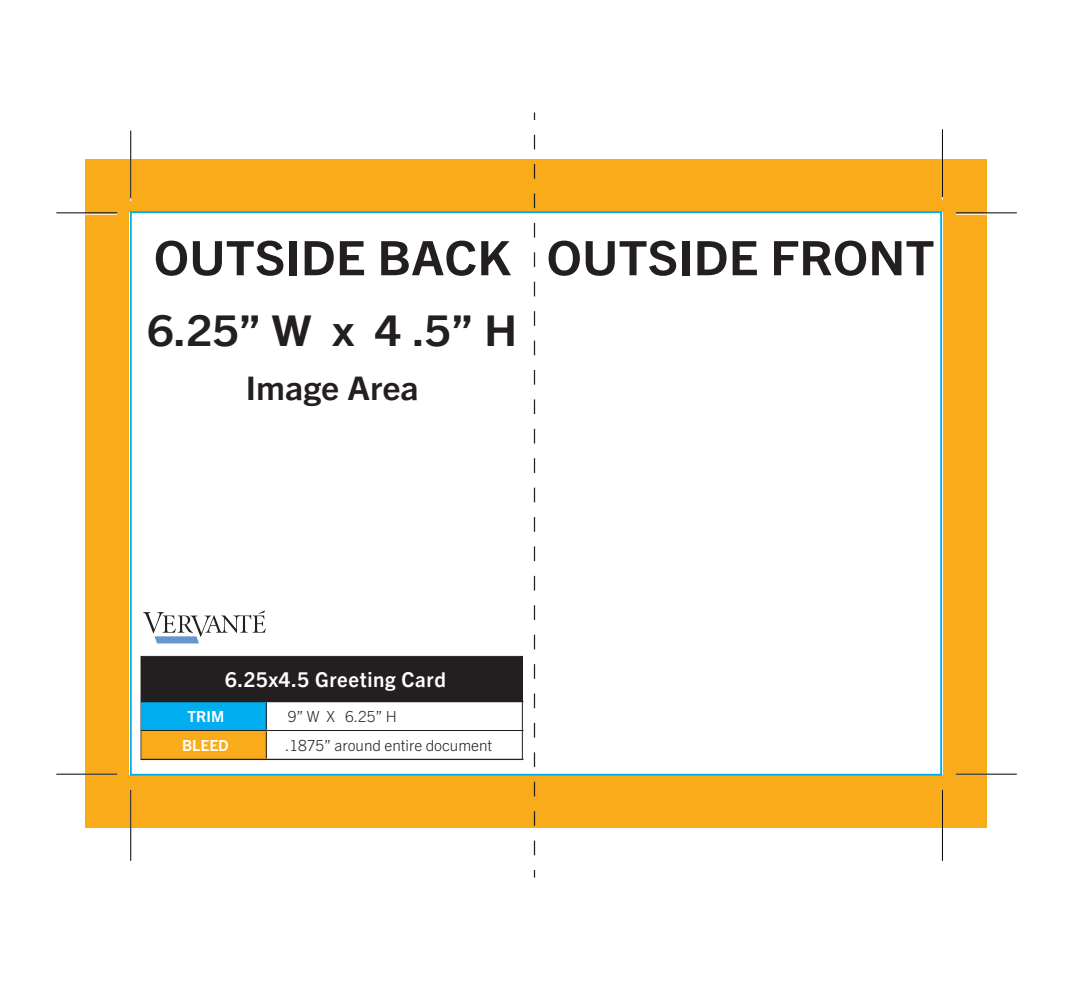
<style>
.page{position:relative;width:1068px;height:990px;background:#fff}
.page>*{position:absolute;margin:0;border:0;box-sizing:border-box;transform-origin:0 0}
.t1{font:700 47.5px "Trade Gothic Next LT Pro";color:#231f20;scale:1.07 1}
.t2{font:700 42.5px "Trade Gothic Next LT Pro";color:#231f20;scale:1.07 1}
.t3{font:700 32.5px "Trade Gothic Next LT Pro";color:#231f20;scale:1.07 1}
.t4{font:700 20.5px "Trade Gothic Next LT Pro";letter-spacing:.03em;color:#fff}
.t5{font:300 15.38px "Trade Gothic Next LT Pro";color:#231f20}
.t6{font:700 15.38px "Trade Gothic Next LT Pro";color:#fff}
</style>
<div class="page">
<div style="left:85px;top:159px;width:901px;height:669px;background:#faab1a"></div>
<div style="left:129px;top:212px;width:814px;height:562px;background:#fff"></div>
<svg style="left:534px;top:134px;width:1px;height:721px"></svg>
<hr style="left:956px;top:214px;width:60px;height:1px;background:#fff">
<hr style="left:56px;top:214px;width:61px;height:1px;background:#fff">
<hr style="left:942px;top:129px;width:1px;height:71px;background:#fff">
<hr style="left:130px;top:131px;width:1px;height:70px;background:#fff">
<hr style="left:956px;top:213px;width:60px;height:1px;background:#000">
<hr style="left:56px;top:213px;width:61px;height:1px;background:#000">
<hr style="left:956px;top:774px;width:60px;height:1px;background:#000">
<hr style="left:56px;top:774px;width:61px;height:1px;background:#000">
<hr style="left:942px;top:129px;width:1px;height:68px;background:#000">
<hr style="left:942px;top:790px;width:1px;height:71px;background:#000">
<hr style="left:130px;top:131px;width:1px;height:67px;background:#000">
<hr style="left:130px;top:790px;width:1px;height:71px;background:#000">
<div style="left:142px;top:657px;width:381px;height:45px;background:#231f20"></div>
<div style="left:142px;top:702px;width:124px;height:29px;background:#00aeef"></div>
<div style="left:142px;top:731px;width:124px;height:28px;background:#faab1a"></div>
<hr style="left:266px;top:730px;width:257px;height:1px;background:#231f20">
<svg style="left:266px;top:703px;width:1px;height:55px"></svg>
<hr style="left:141px;top:730px;width:125px;height:1px;background:#231f20">
<svg style="left:143px;top:611px;width:123px;height:32px"></svg>
<div style="left:140px;top:656px;width:383px;height:104px;border:1px solid #231f20"></div>
<h1 class="t1" style="left:154px;top:225px;width:731px">OUTSIDE BACK OUTSIDE FRONT</h1>
<h2 class="t2" style="left:147px;top:301px;width:347px">6.25” W x 4 .5” H</h2>
<h3 class="t3" style="left:246px;top:365px;width:163px">Image Area</h3>
<h3 class="t4" style="left:225px;top:665px;width:222px">6.25x4.5 Greeting Card</h3>
<p class="t6" style="left:188px;top:706px;width:38px">TRIM</p>
<p class="t5" style="left:288px;top:706px;width:111px">9” W X 6.25” H</p>
<p class="t6" style="left:182px;top:735px;width:48px">BLEED</p>
<p class="t5" style="left:285px;top:735px;width:209px">.1875” around entire document</p>
</div>
